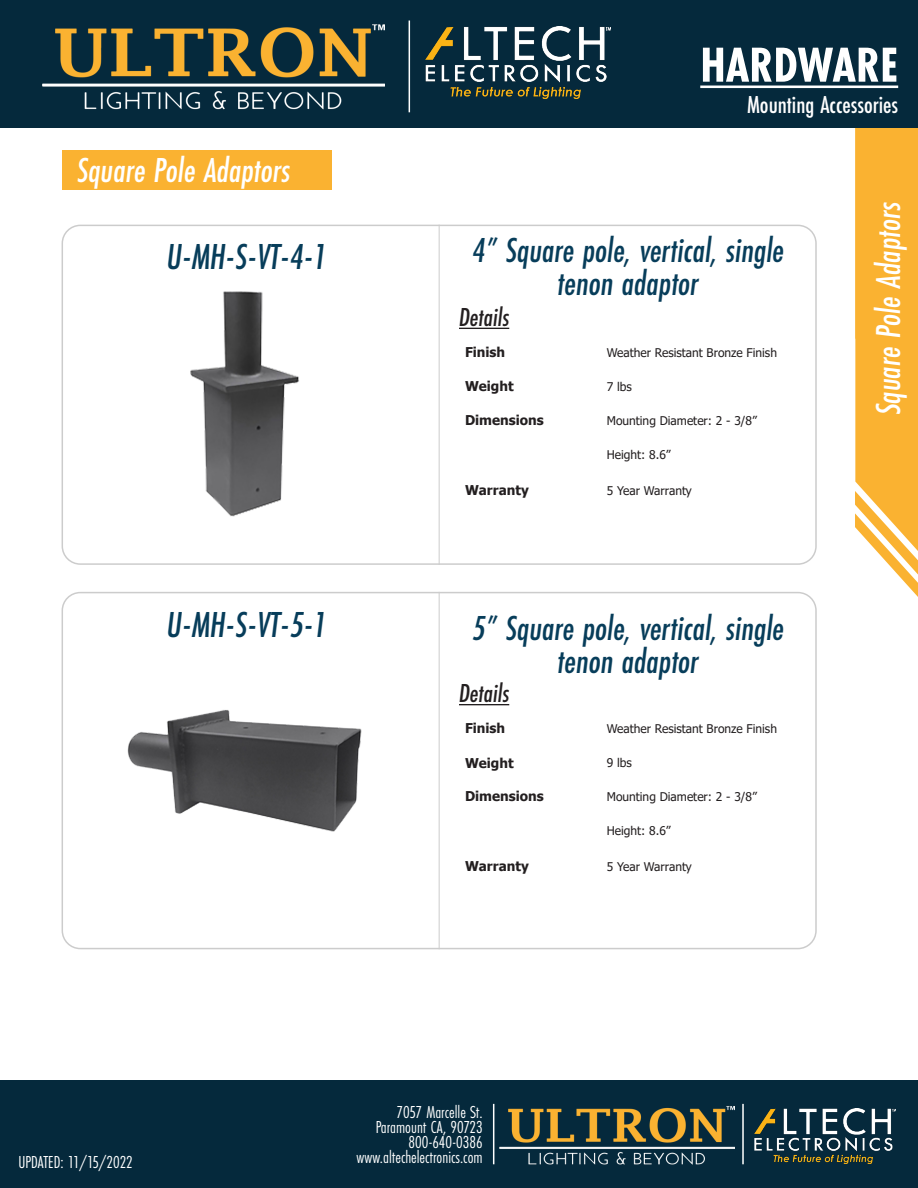
<style>
.page{position:relative;width:918px;height:1188px;background:#fff}
.page>*{position:absolute;margin:0;border:0;box-sizing:border-box;transform-origin:0 0}
.t1{font:700 51px "Futura PT Cond";color:#fff}
.t2{font:italic 500 37.5px "Futura PT Cond";color:#073d5a}
.t3{font:italic 500 36px/33px "Futura PT Cond";color:#073d5a;text-align:center}
.t4{font:italic 500 36px "Futura PT Cond";color:#fff}
.t5{font:italic 500 27px "Futura PT Cond";color:#231f20}
.t6{font:500 25.5px "Futura PT Cond";color:#fff}
.t7{font:18px "Futura PT Cond";color:#fff}
.t8{font:700 13.5px "Tahoma";color:#231f20}
.t9{font:12px "Tahoma";color:#231f20}
</style>
<div class="page">
<svg style="left:855px;top:127px;width:63px;height:470px;background:#fabc4d"></svg>
<div style="left:0;top:1080px;width:918px;height:108px;background:#05293c"></div>
<div style="left:0;top:0;width:918px;height:127px;background:#05293c"></div>
<hr style="left:700px;top:86px;width:198px;height:2px;background:#fff">
<img style="left:426px;top:26px;width:185px;height:73px">
<hr style="left:409px;top:21px;width:1px;height:91px;background:#fff">
<img style="left:42px;top:24px;width:343px;height:86px">
<hr style="left:493px;top:1104px;width:1px;height:60px;background:#fff">
<hr style="left:742px;top:1104px;width:2px;height:60px;background:#fff">
<img style="left:755px;top:1108px;width:141px;height:56px">
<img style="left:499px;top:1106px;width:236px;height:59px">
<hr style="left:459px;top:328px;width:50px;height:1px;background:#231f20">
<div style="left:62px;top:225px;width:755px;height:340px;border:2px solid #ccc;border-radius:18px"></div>
<hr style="left:439px;top:225px;width:1px;height:340px;background:#ccc">
<hr style="left:459px;top:704px;width:50px;height:1px;background:#231f20">
<div style="left:62px;top:592px;width:755px;height:357px;border:2px solid #ccc;border-radius:18px"></div>
<hr style="left:439px;top:592px;width:1px;height:357px;background:#ccc">
<img style="left:190px;top:291px;width:109px;height:226px">
<img style="left:127px;top:710px;width:235px;height:122px">
<div style="left:62px;top:150px;width:270px;height:39px;background:#fab231"></div>
<p class="t4" style="left:77px;top:149px;width:215px">Square Pole Adaptors</p>
<p class="t1" style="left:700px;top:35px;width:199px">HARDWARE</p>
<p class="t6" style="left:747px;top:90px;width:153px">Mounting Accessories</p>
<p class="t2" style="left:167px;top:235px;width:162px">U-MH-S-VT-4-1</p>
<p class="t3" style="left:472px;top:233px;width:313px">4” Square pole, vertical, single tenon adaptor</p>
<p class="t5" style="left:459px;top:301px;width:52px">Details</p>
<p class="t2" style="left:167px;top:602px;width:162px">U-MH-S-VT-5-1</p>
<p class="t8" style="left:465px;top:343px;width:42px">Finish</p>
<p class="t9" style="left:607px;top:344px;width:172px">Weather Resistant Bronze Finish</p>
<p class="t8" style="left:465px;top:377px;width:50px">Weight</p>
<p class="t9" style="left:607px;top:378px;width:27px">7 lbs</p>
<p class="t8" style="left:465px;top:411px;width:80px">Dimensions</p>
<p class="t9" style="left:607px;top:412px;width:152px">Mounting Diameter: 2 - 3/8”</p>
<p class="t9" style="left:607px;top:446px;width:66px">Height: 8.6”</p>
<p class="t8" style="left:465px;top:481px;width:65px">Warranty</p>
<p class="t9" style="left:607px;top:482px;width:87px">5 Year Warranty</p>
<p class="t3" style="left:472px;top:611px;width:313px">5” Square pole, vertical, single tenon adaptor</p>
<p class="t5" style="left:459px;top:677px;width:52px">Details</p>
<p class="t8" style="left:465px;top:719px;width:42px">Finish</p>
<p class="t9" style="left:607px;top:720px;width:172px">Weather Resistant Bronze Finish</p>
<p class="t8" style="left:465px;top:753px;width:50px">Weight</p>
<p class="t9" style="left:607px;top:755px;width:27px">9 lbs</p>
<p class="t8" style="left:465px;top:787px;width:80px">Dimensions</p>
<p class="t9" style="left:607px;top:788px;width:152px">Mounting Diameter: 2 - 3/8”</p>
<p class="t9" style="left:607px;top:823px;width:66px">Height: 8.6”</p>
<p class="t8" style="left:465px;top:857px;width:65px">Warranty</p>
<p class="t9" style="left:607px;top:858px;width:87px">5 Year Warranty</p>
<p class="t4" style="left:867px;top:415px;width:215px;rotate:-90deg">Square Pole Adaptors</p>
<p class="t7" style="left:18px;top:1151px;width:116px">UPDATED: 11/15/2022</p>
<p class="t7" style="left:396px;top:1102px;width:88px">7057 Marcelle St.</p>
<p class="t7" style="left:376px;top:1117px;width:108px">Paramount CA, 90723</p>
<p class="t7" style="left:409px;top:1132px;width:76px">800-640-0386</p>
<p class="t7" style="left:357px;top:1147px;width:128px">www.altechelectronics.com</p>
</div>
